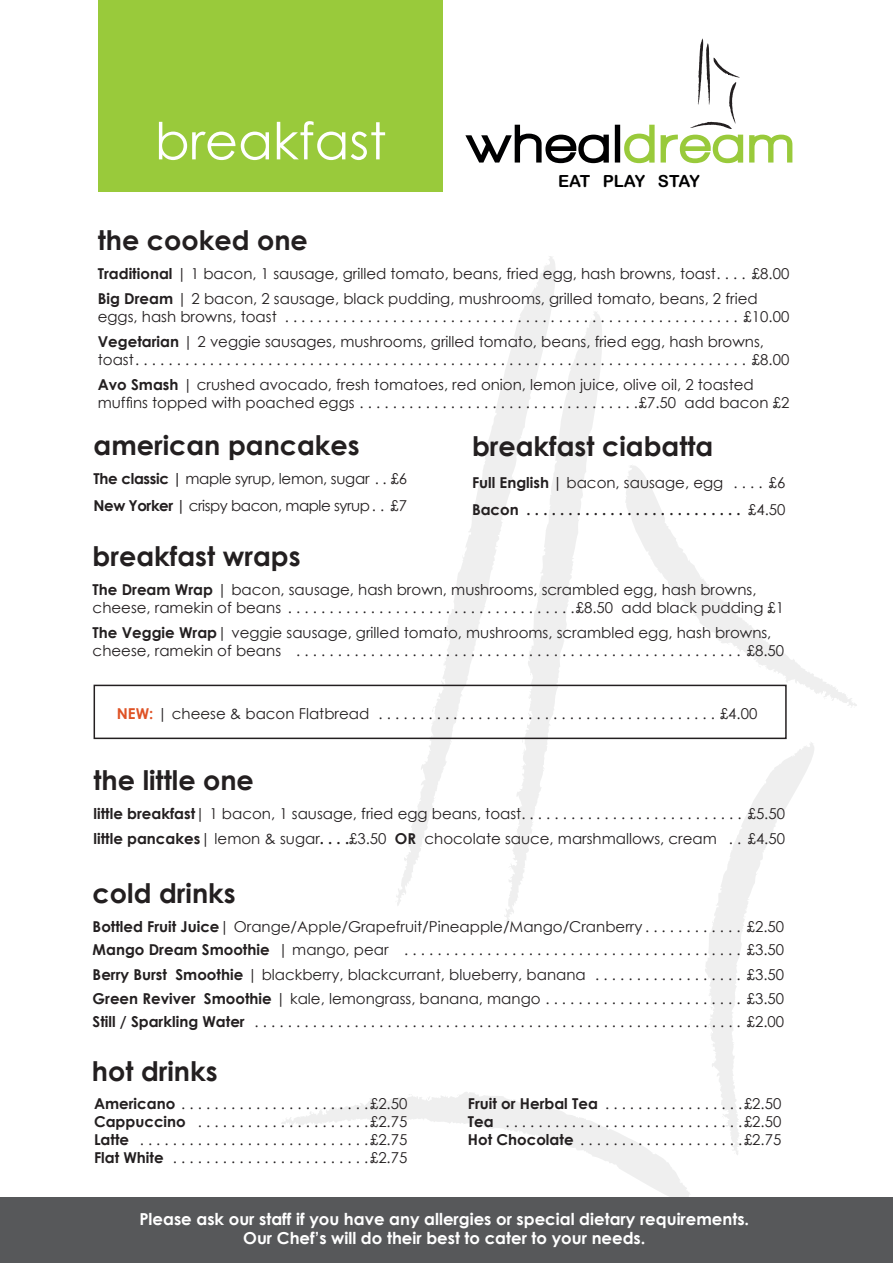
<style>
.page{position:relative;width:893px;height:1263px;background:#fff}
.page>*{position:absolute;margin:0;border:0;box-sizing:border-box;transform-origin:0 0}
.t1{font:51px "Century Gothic";color:#fff}
.t2{font:700 27px "Century Gothic";color:#231f20}
.t3{font:16.8px "Arial Rounded MT Bold";letter-spacing:-.04em;color:#000001}
.t4{font:700 16.5px "Century Gothic";color:#fff}
.t5{font:15px/18px "Century Gothic";color:#231f20}
.t6{font:15px "Century Gothic";letter-spacing:-.02em;color:#231f20}
.t7{font:15px "Century Gothic";letter-spacing:-.03em;color:#231f20}
.t8{font:700 15px "Century Gothic";color:#231f20}
.s1{font-weight:700}
.s2{font-weight:400}
.s3{font-weight:700;color:#df5225}
</style>
<div class="page">
<div style="left:98px;top:0;width:345px;height:191px;background:#99ca3b"></div>
<div style="left:0;top:1197px;width:893px;height:66px;background:#57585a"></div>
<svg style="left:395px;top:256px;width:161px;height:650px"></svg>
<svg style="left:406px;top:826px;width:7px;height:22px"></svg>
<svg style="left:503px;top:310px;width:105px;height:614px"></svg>
<svg style="left:509px;top:850px;width:6px;height:20px"></svg>
<svg style="left:624px;top:465px;width:233px;height:241px"></svg>
<svg style="left:737px;top:649px;width:14px;height:7px"></svg>
<svg style="left:763px;top:666px;width:10px;height:5px"></svg>
<svg style="left:816px;top:693px;width:11px;height:6px"></svg>
<svg style="left:705px;top:742px;width:109px;height:413px"></svg>
<svg style="left:709px;top:1029px;width:2px;height:7px"></svg>
<svg style="left:710px;top:999px;width:2px;height:11px"></svg>
<svg style="left:720px;top:1105px;width:5px;height:14px"></svg>
<svg style="left:281px;top:1092px;width:409px;height:105px"></svg>
<svg style="left:426px;top:1097px;width:12px;height:2px"></svg>
<svg style="left:394px;top:1096px;width:7px;height:4px"></svg>
<svg style="left:318px;top:1106px;width:14px;height:5px"></svg>
<svg style="left:466px;top:38px;width:326px;height:125px"></svg>
<div style="left:94px;top:685px;width:693px;height:54px;border:2px solid #231f20"></div>
<p class="t1" style="left:155px;top:105px;width:233px">breakfast</p>
<p class="t3" style="left:558px;top:172px;width:143px">EAT PLAY STAY</p>
<p class="t2" style="left:98px;top:220px;width:212px">the cooked one</p>
<p class="t5" style="left:98px;top:264px;width:693px"><span class="s1">Traditional</span> | 1 bacon, 1 sausage, grilled tomato, beans, fried egg, hash browns, toast . . . . £8.00</p>
<p class="t5" style="left:98px;top:289px;width:693px"><span class="s1">Big Dream</span> | 2 bacon, 2 sausage, black pudding, mushrooms, grilled tomato, beans, 2 fried eggs, hash browns, toast . . . . . . . . . . . . . . . . . . . . . . . . . . . . . . . . . . . . . . . . . . . . . . . . . . . . . . . £10.00</p>
<p class="t5" style="left:98px;top:332px;width:693px"><span class="s1">Vegetarian</span> | 2 veggie sausages, mushrooms, grilled tomato, beans, fried egg, hash browns, toast . . . . . . . . . . . . . . . . . . . . . . . . . . . . . . . . . . . . . . . . . . . . . . . . . . . . . . . . . . . . . . . . . . . . . . . . . . £8.00</p>
<p class="t5" style="left:98px;top:376px;width:658px"><span class="s1">Avo Smash</span> | crushed avocado, fresh tomatoes, red onion, lemon juice, olive oil, 2 toasted</p>
<p class="t5" style="left:98px;top:394px;width:693px">muffins topped with poached eggs . . . . . . . . . . . . . . . . . . . . . . . . . . . . . . . . . £7.50 add bacon £2</p>
<p class="t2" style="left:94px;top:425px;width:268px">american pancakes</p>
<p class="t6" style="left:94px;top:468px;width:315px"><span class="s1">The classic |</span> maple syrup, lemon, sugar . . £6</p>
<p class="t7" style="left:94px;top:495px;width:315px"><span class="s1">New Yorker |</span> crispy bacon, maple syrup . . £7</p>
<p class="t2" style="left:472px;top:426px;width:243px">breakfast ciabatta</p>
<p class="t5" style="left:472px;top:474px;width:315px"><span class="s1">Full English |</span> bacon, sausage, egg . . . . £6</p>
<p class="t8" style="left:472px;top:499px;width:315px">Bacon . . . . . . . . . . . . . . . . . . . . . . . . . . <span class="s2">£4.50</span></p>
<p class="t2" style="left:93px;top:536px;width:209px">breakfast wraps</p>
<p class="t5" style="left:93px;top:581px;width:693px"><span class="s1">The Dream Wrap</span> | bacon, sausage, hash brown, mushrooms, scrambled egg, hash browns, cheese, ramekin of beans . . . . . . . . . . . . . . . . . . . . . . . . . . . . . . . . . . £8.50 add black pudding £1</p>
<p class="t5" style="left:93px;top:624px;width:693px"><span class="s1">The Veggie Wrap</span>| veggie sausage, grilled tomato, mushrooms, scrambled egg, hash browns, cheese, ramekin of beans . . . . . . . . . . . . . . . . . . . . . . . . . . . . . . . . . . . . . . . . . . . . . . . . . . . . . . £8.50</p>
<p class="t5" style="left:117px;top:704px;width:642px"><span class="s3">NEW:</span> | cheese &amp; bacon Flatbread . . . . . . . . . . . . . . . . . . . . . . . . . . . . . . . . . . . . . . . . . £4.00</p>
<p class="t2" style="left:94px;top:759px;width:162px">the little one</p>
<p class="t5" style="left:94px;top:804px;width:693px"><span class="s1">little breakfast</span>| 1 bacon, 1 sausage, fried egg beans, toast . . . . . . . . . . . . . . . . . . . . . . . . . . . £5.50</p>
<p class="t5" style="left:94px;top:829px;width:693px"><span class="s1">little pancakes</span>| lemon &amp; sugar<span class="s1">. . . .</span>£3.50 <span class="s1">OR</span> chocolate sauce, marshmallows, cream . . £4.50</p>
<p class="t2" style="left:93px;top:872px;width:145px">cold drinks</p>
<p class="t5" style="left:93px;top:917px;width:693px"><span class="s1">Bottled Fruit Juice</span>| Orange/Apple/Grapefruit/Pineapple/Mango/Cranberry . . . . . . . . . . . . £2.50</p>
<p class="t5" style="left:93px;top:940px;width:693px"><span class="s1">Mango Dream Smoothie</span> | mango, pear . . . . . . . . . . . . . . . . . . . . . . . . . . . . . . . . . . . . . . . . . £3.50</p>
<p class="t5" style="left:93px;top:965px;width:693px"><span class="s1">Berry Burst Smoothie</span> | blackberry, blackcurrant, blueberry, banana . . . . . . . . . . . . . . . . . . £3.50</p>
<p class="t5" style="left:93px;top:989px;width:693px"><span class="s1">Green Reviver Smoothie</span> | kale, lemongrass, banana, mango . . . . . . . . . . . . . . . . . . . . . . . . £3.50</p>
<p class="t5" style="left:93px;top:1012px;width:693px"><span class="s1">Still / Sparkling Water</span> . . . . . . . . . . . . . . . . . . . . . . . . . . . . . . . . . . . . . . . . . . . . . . . . . . . . . . . . . . . £2.00</p>
<p class="t2" style="left:92px;top:1051px;width:127px">hot drinks</p>
<p class="t5" style="left:94px;top:1094px;width:315px"><span class="s1">Americano</span> . . . . . . . . . . . . . . . . . . . . . . £2.50<br><span class="s1">Cappuccino</span> . . . . . . . . . . . . . . . . . . . . £2. 75</p>
<p class="t5" style="left:94px;top:1130px;width:315px"><span class="s1">Latte</span> . . . . . . . . . . . . . . . . . . . . . . . . . . . £2. 75</p>
<p class="t5" style="left:94px;top:1148px;width:315px"><span class="s1">Flat White</span> . . . . . . . . . . . . . . . . . . . . . . . £2. 75</p>
<p class="t5" style="left:468px;top:1094px;width:315px"><span class="s1">Fruit or Herbal Tea</span> . . . . . . . . . . . . . . . . £2. 50</p>
<p class="t5" style="left:468px;top:1112px;width:315px"><span class="s1">Tea</span> . . . . . . . . . . . . . . . . . . . . . . . . . . . . £2.50</p>
<p class="t5" style="left:468px;top:1130px;width:315px"><span class="s1">Hot Chocolate</span> . . . . . . . . . . . . . . . . . . . £2. 75</p>
<p class="t4" style="left:139px;top:1206px;width:609px">Please ask our staff if you have any allergies or special dietary requirements.</p>
<p class="t4" style="left:243px;top:1226px;width:402px">Our Chef’s will do their best to cater to your needs.</p>
</div>
